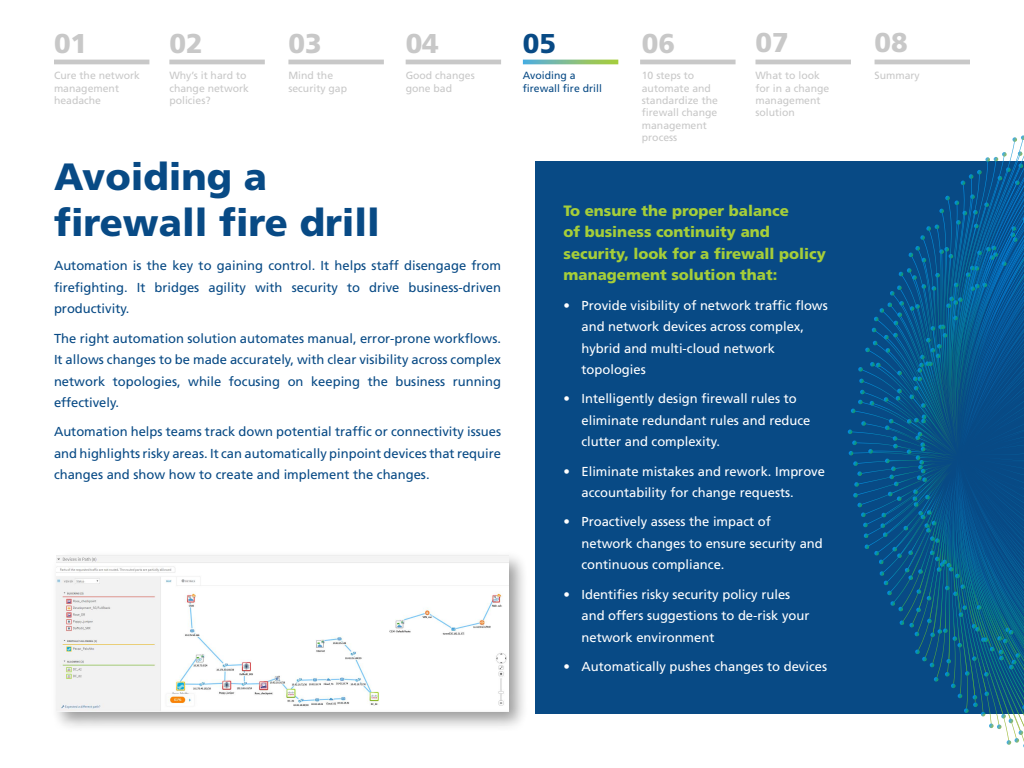
<style>
.page{position:relative;width:1024px;height:768px;background:#fff}
.page>*{position:absolute;margin:0;border:0;box-sizing:border-box;transform-origin:0 0}
.t1{font:900 38px/46px "Frutiger LT Std";color:#084a85}
.t2{font:900 27.2px "Frutiger LT Std";color:#c8c8c8}
.t3{font:900 27.2px "Frutiger LT Std";color:#084a85}
.t4{font:900 15px/21.4px "Frutiger LT Std";color:#a6ce39}
.t5{font:13px/21.4px "Frutiger";color:#084a85;text-align:justify}
.t6{font:13px/21.4px "Frutiger";color:#fff}
.t7{font:10.5px/12.4px "Frutiger LT Std";color:#c8c8c8}
.t8{font:10.5px/12.4px "Frutiger LT Std";color:#084a85}
</style>
<div class="page">
<div style="left:536px;top:162px;width:488px;height:552px;background:#084a85"></div>
<svg style="left:848px;top:135px;width:176px;height:613px"></svg>
<hr style="left:54px;top:60px;width:95px;height:4px;background:#c8c8c8">
<hr style="left:169px;top:60px;width:96px;height:4px;background:#c8c8c8">
<hr style="left:288px;top:60px;width:96px;height:4px;background:#c8c8c8">
<hr style="left:406px;top:60px;width:95px;height:4px;background:#c8c8c8">
<svg style="left:523px;top:60px;width:95px;height:4px"></svg>
<hr style="left:640px;top:60px;width:96px;height:4px;background:#c8c8c8">
<hr style="left:756px;top:60px;width:95px;height:4px;background:#c8c8c8">
<hr style="left:875px;top:60px;width:95px;height:4px;background:#c8c8c8">
<div style="left:51px;top:550px;width:478px;height:182px;background:#000;opacity:.4"></div>
<img style="left:57px;top:556px;width:452px;height:156px">
<h2 class="t2" style="left:54px;top:27px;width:35px">01</h2>
<h2 class="t2" style="left:169px;top:27px;width:35px">02</h2>
<h2 class="t2" style="left:288px;top:27px;width:35px">03</h2>
<h2 class="t2" style="left:406px;top:27px;width:35px">04</h2>
<h2 class="t3" style="left:523px;top:27px;width:35px">05</h2>
<h2 class="t2" style="left:642px;top:27px;width:35px">06</h2>
<h2 class="t2" style="left:756px;top:26px;width:35px">07</h2>
<h2 class="t2" style="left:875px;top:26px;width:35px">08</h2>
<p class="t7" style="left:54px;top:70px;width:87px">Cure the network management headache</p>
<p class="t7" style="left:169px;top:70px;width:81px">Why’s it hard to change network policies?</p>
<p class="t7" style="left:288px;top:70px;width:60px">Mind the security gap</p>
<p class="t7" style="left:406px;top:70px;width:71px">Good changes gone bad</p>
<p class="t8" style="left:523px;top:70px;width:81px">Avoiding a firewall fire drill</p>
<p class="t7" style="left:642px;top:70px;width:78px">10 steps to automate and standardize the firewall change management process</p>
<p class="t7" style="left:756px;top:70px;width:75px">What to look for in a change management solution</p>
<p class="t7" style="left:875px;top:70px;width:47px">Summary</p>
<h1 class="t1" style="left:54px;top:154px;width:328px">Avoiding a firewall fire drill</h1>
<p class="t5" style="left:54px;top:255px;width:449px">Automation is the key to gaining control. It helps staff disengage from firefighting. It bridges agility with security to drive business-driven productivity.</p>
<p class="t5" style="left:54px;top:327px;width:449px">The right automation solution automates manual, error-prone workflows.<br>It allows changes to be made accurately, with clear visibility across complex network topologies, while focusing on keeping the business running effectively.</p>
<p class="t5" style="left:54px;top:421px;width:449px">Automation helps teams track down potential traffic or connectivity issues and highlights risky areas. It can automatically pinpoint devices that require changes and show how to create and implement the changes.</p>
<p class="t4" style="left:564px;top:200px;width:264px">To ensure the proper balance<br>of business continuity and security, look for a firewall policy management solution that:</p>
<p class="t6" style="left:582px;top:294px;width:248px;text-indent:-18px">• Provide visibility of network traffic flows and network devices across complex, hybrid and multi-cloud network topologies</p>
<p class="t6" style="left:582px;top:388px;width:231px;text-indent:-18px">• Intelligently design firewall rules to eliminate redundant rules and reduce clutter and complexity.</p>
<p class="t6" style="left:582px;top:460px;width:245px;text-indent:-18px">• Eliminate mistakes and rework. Improve accountability for change requests.</p>
<p class="t6" style="left:582px;top:511px;width:243px;text-indent:-18px">• Proactively assess the impact of network changes to ensure security and continuous compliance.</p>
<p class="t6" style="left:582px;top:583px;width:230px;text-indent:-18px">• Identifies risky security policy rules and offers suggestions to de-risk your network environment</p>
<p class="t6" style="left:564px;top:656px;width:265px">• Automatically pushes changes to devices</p>
</div>
